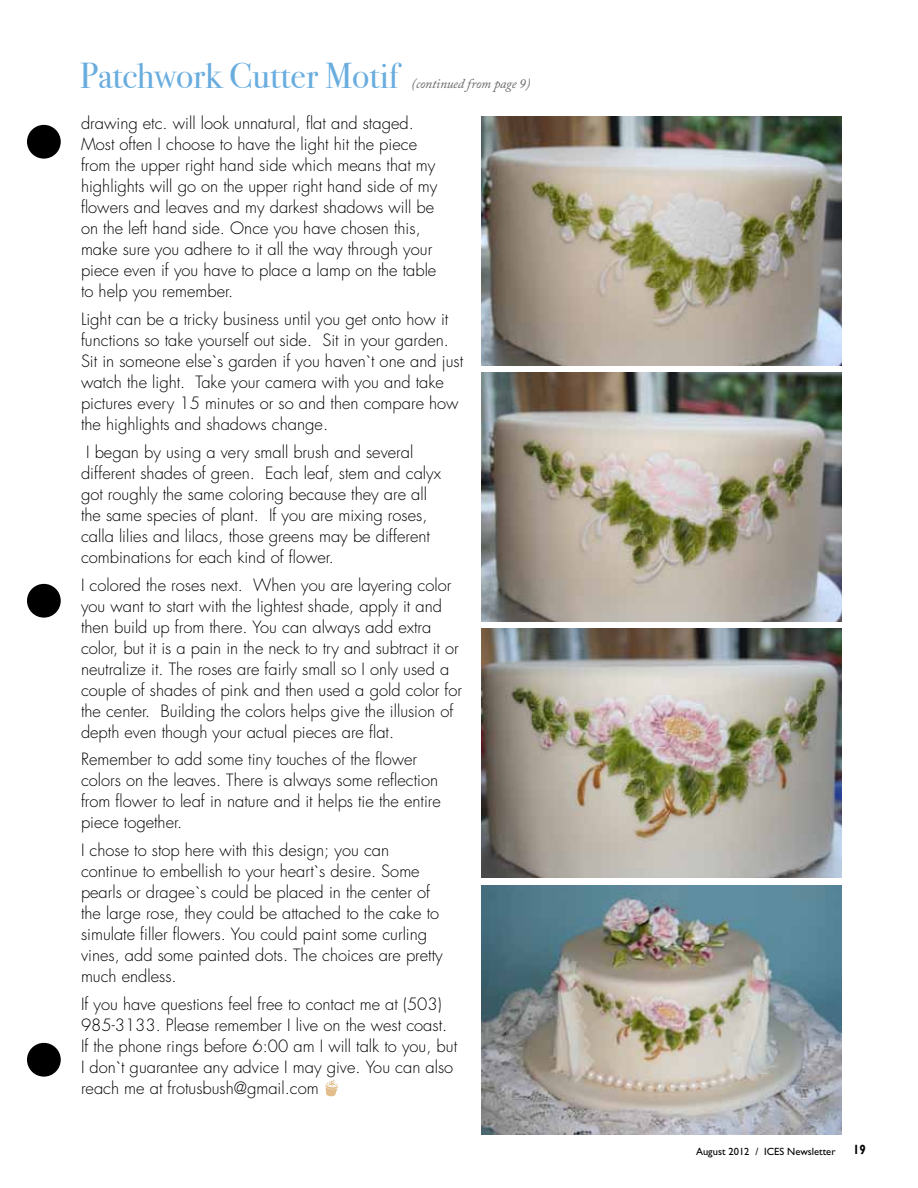
<style>
.page{position:relative;width:918px;height:1188px;background:#fff}
.page>*{position:absolute;margin:0;border:0;box-sizing:border-box;transform-origin:0 0}
.t1{font:36px "Bodoni Svty Two ITCTT Book";color:#69addf}
.t2{font:300 16.5px/21px "Futura";color:#000}
.t3{font:italic 13.5px "Adobe Caslon Pro";letter-spacing:-.01em;color:#636466}
.t4{font:700 13.5px "Gill Sans";color:#000;scale:.85 1}
.t5{font:10.5px "Gill Sans";color:#000}
</style>
<div class="page">
<div style="left:27px;top:125px;width:34px;height:34px;background:#000;border-radius:50%"></div>
<div style="left:27px;top:584px;width:34px;height:34px;background:#000;border-radius:50%"></div>
<div style="left:27px;top:1043px;width:34px;height:34px;background:#000;border-radius:50%"></div>
<img style="left:482px;top:117px;width:360px;height:249px">
<img style="left:482px;top:628px;width:360px;height:249px">
<img style="left:482px;top:372px;width:360px;height:250px">
<img style="left:482px;top:885px;width:360px;height:250px">
<svg style="left:325px;top:1079px;width:13px;height:18px"></svg>
<p class="t1" style="left:80px;top:46px;width:320px">Patchwork Cutter Motif</p>
<p class="t3" style="left:412px;top:75px;width:120px">(continued from page 9)</p>
<p class="t2" style="left:81px;top:113px;width:358px">drawing etc. will look unnatural, flat and staged.<br>Most often I choose to have the light hit the piece from the upper right hand side which means that my highlights will go on the upper right hand side of my flowers and leaves and my darkest shadows will be on the left hand side. Once you have chosen this, make sure you adhere to it all the way through your piece even if you have to place a lamp on the table to help you remember.</p>
<p class="t2" style="left:81px;top:309px;width:384px">Light can be a tricky business until you get onto how it functions so take yourself out side. Sit in your garden.<br>Sit in someone else`s garden if you haven`t one and just watch the light. Take your camera with you and take pictures every 15 minutes or so and then compare how the highlights and shadows change.</p>
<p class="t2" style="left:81px;top:442px;width:362px;text-indent:5px">I began by using a very small brush and several different shades of green. Each leaf, stem and calyx got roughly the same coloring because they are all the same species of plant. If you are mixing roses, calla lilies and lilacs, those greens may be different combinations for each kind of flower.</p>
<p class="t2" style="left:81px;top:575px;width:383px">I colored the roses next. When you are layering color you want to start with the lightest shade, apply it and then build up from there. You can always add extra color, but it is a pain in the neck to try and subtract it or neutralize it. The roses are fairly small so I only used a couple of shades of pink and then used a gold color for the center. Building the colors helps give the illusion of depth even though your actual pieces are flat.</p>
<p class="t2" style="left:81px;top:749px;width:361px">Remember to add some tiny touches of the flower colors on the leaves. There is always some reflection from flower to leaf in nature and it helps tie the entire piece together.</p>
<p class="t2" style="left:81px;top:840px;width:363px">I chose to stop here with this design; you can continue to embellish to your heart`s desire. Some pearls or dragee`s could be placed in the center of the large rose, they could be attached to the cake to simulate filler flowers. You could paint some curling vines, add some painted dots. The choices are pretty much endless.</p>
<p class="t2" style="left:81px;top:994px;width:378px">If you have questions feel free to contact me at (503)<br>985-3133. Please remember I live on the west coast.<br>If the phone rings before 6:00 am I will talk to you, but I don`t guarantee any advice I may give. You can also reach me at frotusbush@gmail.com</p>
<p class="t5" style="left:696px;top:1145px;width:141px">August 2012 / ICES Newsletter</p>
<p class="t4" style="left:853px;top:1141px;width:16px">19</p>
</div>
